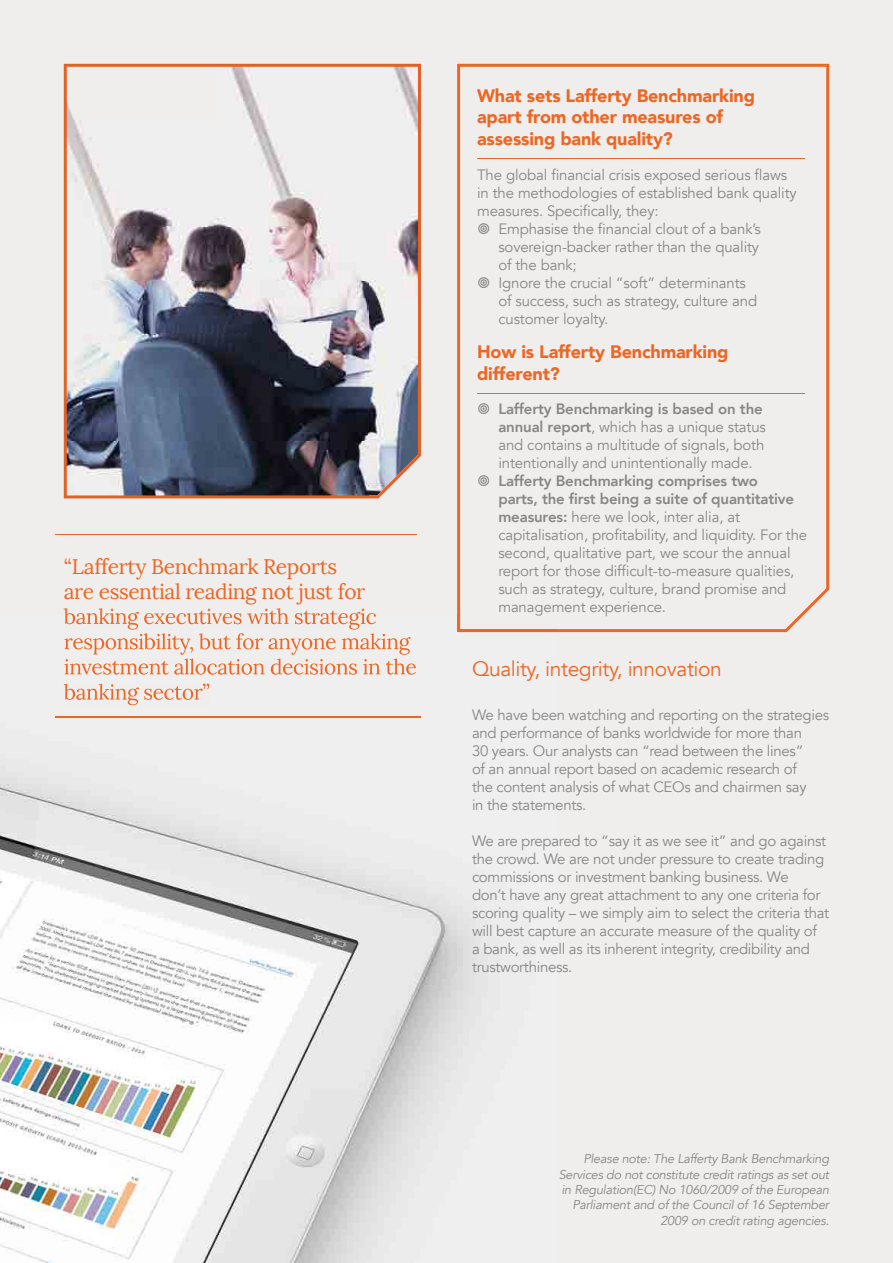
<style>
.page{position:relative;width:893px;height:1263px;background:#f0eeed}
.page>*{position:absolute;margin:0;border:0;box-sizing:border-box;transform-origin:0 0}
.t1{font:21px/25.2px "Lora";letter-spacing:-.02em;color:#ec6725}
.t2{font:21px "Avenir";letter-spacing:-.02em;color:#ec6725}
.t3{font:900 18px/21.6px "Avenir";letter-spacing:-.01em;color:#ec6725}
.t4{font:15px/18px "Avenir";letter-spacing:-.02em;color:#878787}
.t5{font:italic 12.75px/15.3px "Avenir";letter-spacing:-.02em;color:#878787;text-align:right}
.s1{font-weight:800}
</style>
<div class="page">
<img style="left:64px;top:64px;width:357px;height:434px">
<svg style="left:457px;top:64px;width:372px;height:568px"></svg>
<hr style="left:55px;top:534px;width:362px;height:1px;background:#ec6725">
<img style="left:0;top:632px;width:558px;height:631px">
<img style="left:457px;top:614px;width:101px;height:18px">
<img style="left:55px;top:716px;width:366px;height:1px">
<img style="left:65px;top:614px;width:311px;height:16px">
<img style="left:65px;top:633px;width:346px;height:22px">
<img style="left:65px;top:658px;width:352px;height:17px">
<img style="left:64px;top:683px;width:145px;height:22px">
<svg style="left:478px;top:223px;width:11px;height:11px"></svg>
<svg style="left:478px;top:277px;width:11px;height:11px"></svg>
<svg style="left:478px;top:403px;width:11px;height:11px"></svg>
<svg style="left:478px;top:475px;width:11px;height:11px"></svg>
<h1 class="t1" style="left:64px;top:554px;width:314px">“Lafferty Benchmark Reports<br>are essential reading not just for banking executives with strategic</h1>
<p class="t3" style="left:477px;top:84px;width:279px">What sets Lafferty Benchmarking apart from other measures of assessing bank quality?</p>
<p class="t4" style="left:477px;top:166px;width:312px">The global financial crisis exposed serious flaws</p>
<p class="t4" style="left:477px;top:184px;width:321px">in the methodologies of established bank quality</p>
<p class="t4" style="left:477px;top:202px;width:183px">measures. Specifically, they:</p>
<p class="t4" style="left:498px;top:220px;width:264px">Emphasise the financial clout of a bank’s</p>
<p class="t4" style="left:498px;top:238px;width:262px">sovereign-backer rather than the quality</p>
<p class="t4" style="left:498px;top:256px;width:80px">of the bank;</p>
<p class="t4" style="left:498px;top:274px;width:249px">Ignore the crucial “soft” determinants</p>
<p class="t4" style="left:498px;top:292px;width:260px">of success, such as strategy, culture and</p>
<p class="t4" style="left:498px;top:310px;width:111px">customer loyalty.</p>
<p class="t3" style="left:477px;top:341px;width:253px">How is Lafferty Benchmarking different?</p>
<p class="t4" style="left:498px;top:400px;width:269px"><span class="s1">Lafferty Benchmarking is based on the annual report</span>, which has a unique status and contains a multitude of signals, both intentionally and unintentionally made.</p>
<p class="t4" style="left:498px;top:472px;width:310px"><span class="s1">Lafferty Benchmarking comprises two<br>parts, the first being a suite of quantitative measures:</span> here we look, inter alia, at capitalisation, profitability, and liquidity. For the second, qualitative part, we scour the annual report for those difficult-to-measure qualities, such as strategy, culture, brand promise and management experience.</p>
<h1 class="t2" style="left:472px;top:656px;width:251px">Quality, integrity, innovation</h1>
<p class="t4" style="left:472px;top:706px;width:359px">We have been watching and reporting on the strategies and performance of banks worldwide for more than<br>30 years. Our analysts can “read between the lines”<br>of an annual report based on academic research of<br>the content analysis of what CEOs and chairmen say<br>in the statements.</p>
<p class="t4" style="left:472px;top:832px;width:359px">We are prepared to “say it as we see it” and go against the crowd. We are not under pressure to create trading commissions or investment banking business. We<br>don’t have any great attachment to any one criteria for scoring quality – we simply aim to select the criteria that will best capture an accurate measure of the quality of<br>a bank, as well as its inherent integrity, credibility and trustworthiness.</p>
<p class="t5" style="left:559px;top:1152px;width:272px">Please note: The Lafferty Bank Benchmarking Services do not constitute credit ratings as set out in Regulation(EC) No 1060/2009 of the European Parliament and of the Council of 16 September 2009 on credit rating agencies.</p>
</div>
